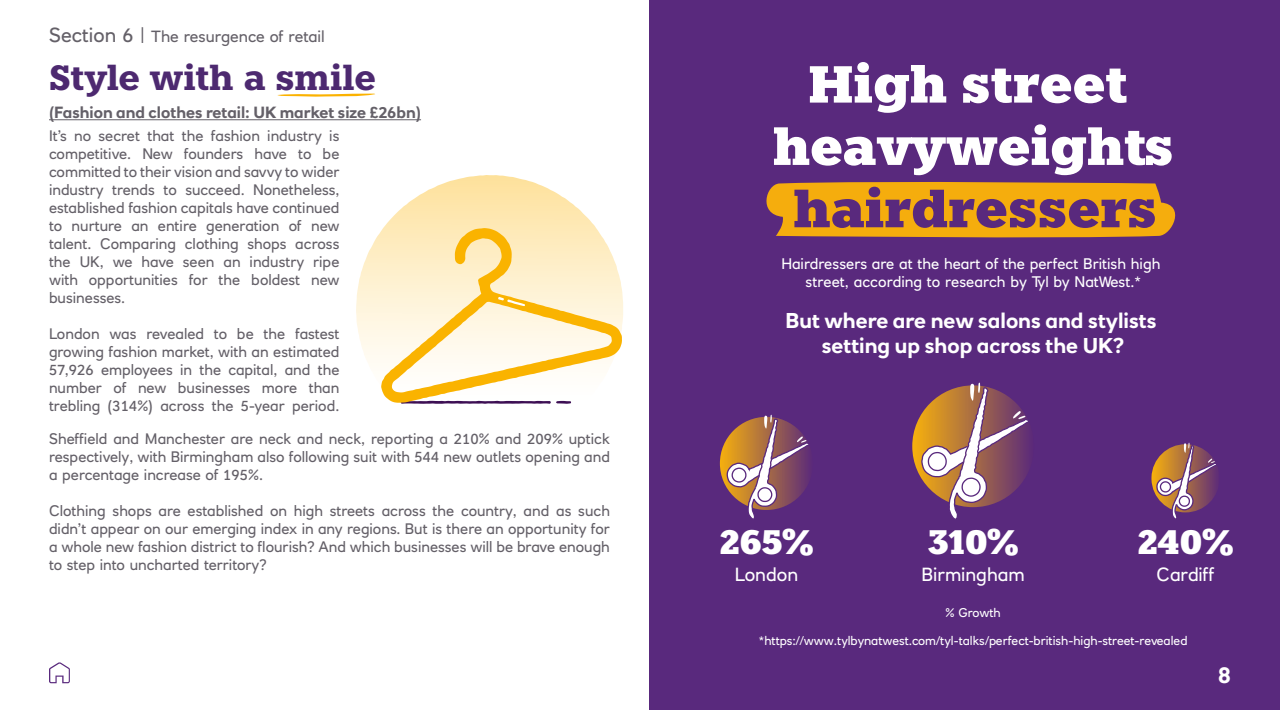
<style>
.page{position:relative;width:1280px;height:710px;background:#fff}
.page>*{position:absolute;margin:0;border:0;box-sizing:border-box;transform-origin:0 0}
.t1{font:900 51.9px/62.3px "Knile";color:#fff;text-align:center}
.t2{font:900 51.9px "Knile";color:#59297d}
.t3{font:700 35px "Knile";letter-spacing:-.005em;color:#4d2970}
.t4{font:900 34px "Knile";color:#fff}
.t5{font:700 23px "RN House Sans";color:#fff}
.t6{font:700 21.1px/25.4px "RN House Sans";color:#fff;text-align:center}
.t7{font:18.8px "RN House Sans";color:#fff}
.t8{font:700 16px "RN House Sans";color:#646068}
.t9{font:16px "RN House Sans";color:#646068}
.t10{font:15.1px/18.1px "RN House Sans";color:#fff;text-align:center}
.t11{font:15px/18px "RN House Sans";color:#646068;text-align:justify}
.t12{font:12.5px "RN House Sans";color:#fff}
.s1{font-size:20px}
</style>
<div class="page">
<hr style="left:49px;top:119px;width:372px;height:1px;background:#646068">
<div style="left:649px;top:0;width:631px;height:710px;background:#59297d"></div>
<svg style="left:766px;top:182px;width:410px;height:56px;background:#e9a315"></svg>
<img style="left:912px;top:385px;width:122px;height:122px;border-radius:61px">
<svg style="left:921px;top:382px;width:108px;height:137px"></svg>
<img style="left:720px;top:417px;width:93px;height:93px;border-radius:47px">
<svg style="left:727px;top:415px;width:83px;height:104px"></svg>
<img style="left:1151px;top:444px;width:69px;height:68px;border-radius:34px">
<svg style="left:1156px;top:443px;width:61px;height:76px"></svg>
<svg style="left:277px;top:93px;width:98px;height:4px"></svg>
<img style="left:356px;top:175px;width:130px;height:191px">
<svg style="left:401px;top:403px;width:170px;height:1px"></svg>
<svg style="left:381px;top:228px;width:241px;height:175px"></svg>
<svg style="left:498px;top:297px;width:28px;height:9px"></svg>
<svg style="left:49px;top:662px;width:21px;height:21px"></svg>
<p class="t9" style="left:49px;top:26px;width:277px"><span class="s1">Section 6 |</span> The resurgence of retail</p>
<h2 class="t3" style="left:49px;top:55px;width:328px">Style with a smile</h2>
<p class="t8" style="left:49px;top:103px;width:374px">(Fashion and clothes retail: UK market size £26bn)</p>
<p class="t11" style="left:49px;top:127px;width:292px">It’s no secret that the fashion industry is competitive. New founders have to be committed to their vision and savvy to wider industry trends to succeed. Nonetheless, established fashion capitals have continued to nurture an entire generation of new talent. Comparing clothing shops across the UK, we have seen an industry ripe with opportunities for the boldest new businesses.</p>
<p class="t11" style="left:49px;top:325px;width:292px">London was revealed to be the fastest growing fashion market, with an estimated 57,926 employees in the capital, and the number of new businesses more than trebling (314%) across the 5-year period.</p>
<p class="t11" style="left:49px;top:429px;width:563px">Sheffield and Manchester are neck and neck, reporting a 210% and 209% uptick respectively, with Birmingham also following suit with 544 new outlets opening and a percentage increase of 195%.</p>
<p class="t11" style="left:49px;top:501px;width:562px">Clothing shops are established on high streets across the country, and as such didn’t appear on our emerging index in any regions. But is there an opportunity for a whole new fashion district to flourish? And which businesses will be brave enough to step into uncharted territory?</p>
<h1 class="t1" style="left:773px;top:54px;width:402px">High street heavyweights</h1>
<h1 class="t2" style="left:793px;top:176px;width:365px">hairdressers</h1>
<p class="t10" style="left:781px;top:254px;width:380px">Hairdressers are at the heart of the perfect British high street, according to research by Tyl by NatWest.*</p>
<h3 class="t6" style="left:785px;top:308px;width:373px">But where are new salons and stylists setting up shop across the UK?</h3>
<h3 class="t4" style="left:720px;top:520px;width:94px">265%</h3>
<p class="t7" style="left:735px;top:563px;width:65px">London</p>
<h3 class="t4" style="left:928px;top:520px;width:91px">310%</h3>
<p class="t7" style="left:922px;top:563px;width:105px">Birmingham</p>
<h3 class="t4" style="left:1138px;top:520px;width:96px">240%</h3>
<p class="t7" style="left:1157px;top:563px;width:59px">Cardiff</p>
<p class="t12" style="left:946px;top:605px;width:57px">% Growth</p>
<p class="t12" style="left:759px;top:633px;width:430px">*https://www.tylbynatwest.com/tyl-talks/perfect-british-high-street-revealed</p>
<h3 class="t5" style="left:1218px;top:661px;width:14px">8</h3>
</div>
